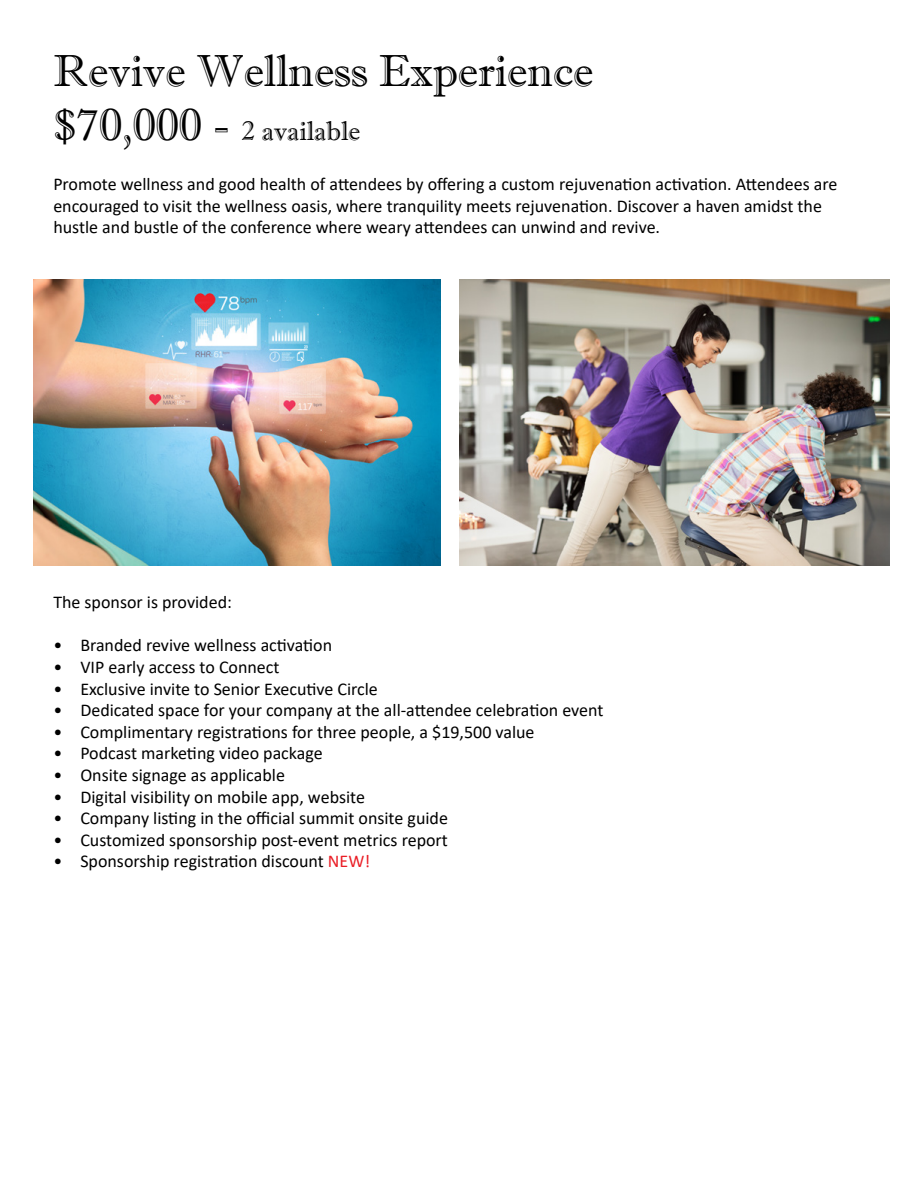
<style>
.page{position:relative;width:918px;height:1188px;background:#fff}
.page>*{position:absolute;margin:0;border:0;box-sizing:border-box;transform-origin:0 0}
.t1{font:45px "Imprint MT Shadow";color:#000}
.t2{font:27px "Imprint MT Shadow";color:#000}
.t3{font:18px/21.6px "Calibri";color:#000}
.s1{font-size:45px}
.s2{color:#ea1d25}
</style>
<div class="page">
<img style="left:459px;top:279px;width:431px;height:286px">
<img style="left:33px;top:279px;width:408px;height:286px">
<h1 class="t1" style="left:53px;top:44px;width:542px">Revive Wellness Experience</h1>
<h2 class="t2" style="left:53px;top:115px;width:309px"><span class="s1">$70,000 -</span> 2 available</h2>
<p class="t3" style="left:53px;top:173px;width:786px">Promote wellness and good health of attendees by offering a custom rejuvenation activation. Attendees are encouraged to visit the wellness oasis, where tranquility meets rejuvenation. Discover a haven amidst the hustle and bustle of the conference where weary attendees can unwind and revive.</p>
<p class="t3" style="left:53px;top:591px;width:180px">The sponsor is provided:</p>
<p class="t3" style="left:53px;top:634px;width:280px">• Branded revive wellness activation</p>
<p class="t3" style="left:53px;top:656px;width:228px">• VIP early access to Connect</p>
<p class="t3" style="left:53px;top:677px;width:326px">• Exclusive invite to Senior Executive Circle</p>
<p class="t3" style="left:53px;top:699px;width:552px">• Dedicated space for your company at the all-attendee celebration event</p>
<p class="t3" style="left:53px;top:720px;width:483px">• Complimentary registrations for three people, a $19,500 value</p>
<p class="t3" style="left:53px;top:742px;width:271px">• Podcast marketing video package</p>
<p class="t3" style="left:53px;top:764px;width:233px">• Onsite signage as applicable</p>
<p class="t3" style="left:53px;top:785px;width:313px">• Digital visibility on mobile app, website</p>
<p class="t3" style="left:53px;top:807px;width:396px">• Company listing in the official summit onsite guide</p>
<p class="t3" style="left:53px;top:828px;width:396px">• Customized sponsorship post-event metrics report</p>
<p class="t3" style="left:53px;top:850px;width:318px">• Sponsorship registration discount <span class="s2">NEW!</span></p>
</div>
